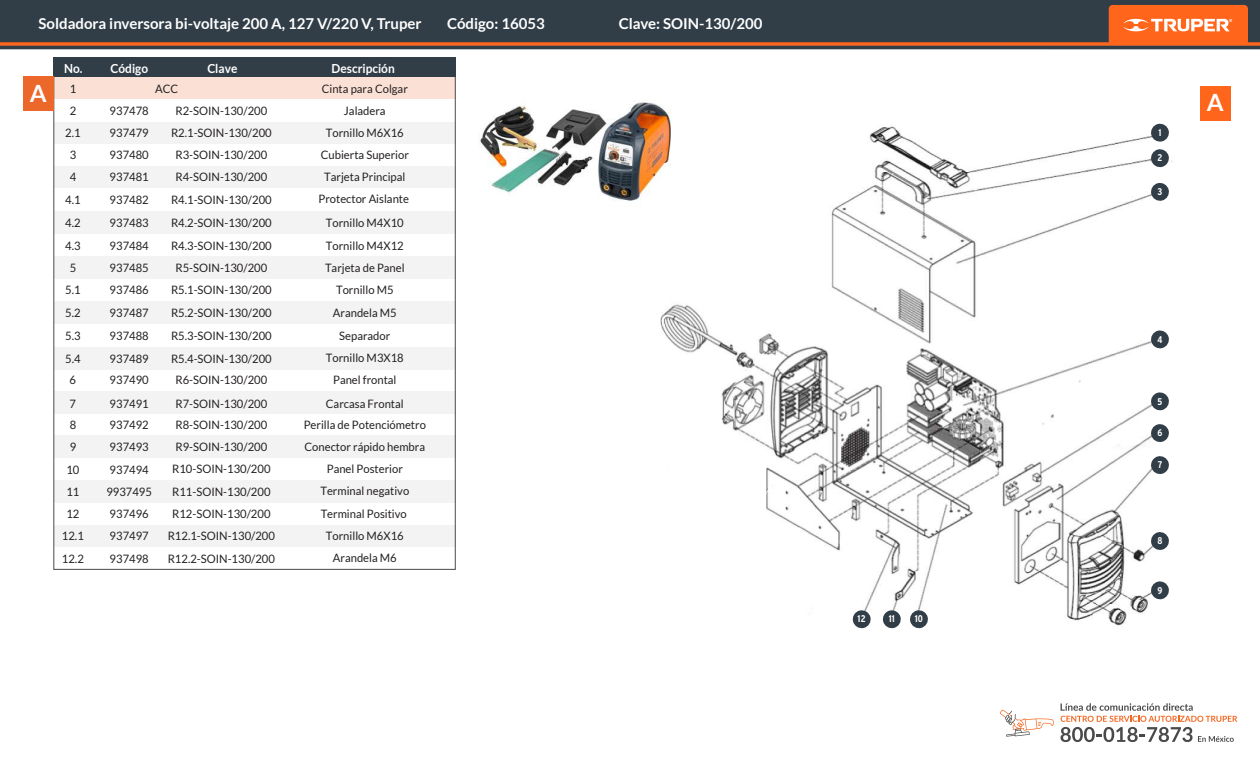
<style>
.page{position:relative;width:1260px;height:765px;background:#fff}
.page>*{position:absolute;margin:0;border:0;box-sizing:border-box;transform-origin:0 0}
.t1{font:700 23.75px "Lato";color:#fff}
.t2{font:700 15px "Lato";color:#fff}
.t3{font:700 12.5px "Lato";color:#fff;scale:.95 1}
.t4{font:11.62px/22.2px "Lato";color:#231f20}
.t5{font:700 9.75px "Interstate Condensed";color:#fff}
</style>
<div class="page">
<svg style="left:1061px;top:703px;width:176px;height:39px"></svg>
<svg style="left:1000px;top:710px;width:54px;height:27px"></svg>
<div style="left:1200px;top:86px;width:30px;height:35px;background:#ff661c"></div>
<div style="left:54px;top:525px;width:402px;height:22px;background:#f3f3f3"></div>
<div style="left:54px;top:480px;width:402px;height:23px;background:#f3f3f3"></div>
<div style="left:54px;top:392px;width:401px;height:22px;background:#f3f3f3"></div>
<div style="left:54px;top:77px;width:401px;height:23px;background:#fbe1d5"></div>
<div style="left:54px;top:99px;width:401px;height:23px;background:#fff"></div>
<div style="left:54px;top:122px;width:401px;height:23px;background:#f3f3f3"></div>
<div style="left:54px;top:144px;width:401px;height:23px;background:#fff"></div>
<div style="left:54px;top:166px;width:401px;height:23px;background:#f3f3f3"></div>
<div style="left:54px;top:212px;width:402px;height:22px;background:#f3f3f3"></div>
<div style="left:54px;top:256px;width:402px;height:23px;background:#f3f3f3"></div>
<div style="left:54px;top:302px;width:402px;height:22px;background:#f3f3f3"></div>
<div style="left:54px;top:347px;width:402px;height:22px;background:#f3f3f3"></div>
<div style="left:54px;top:436px;width:401px;height:22px;background:#f3f3f3"></div>
<div style="left:53px;top:58px;width:403px;height:19px;background:#313e48"></div>
<div style="left:23px;top:76px;width:31px;height:35px;background:#ec672a"></div>
<div style="left:0;top:0;width:1260px;height:43px;background:#313e48"></div>
<div style="left:1109px;top:5px;width:139px;height:40px;background:#ff661c;border-radius:4px"></div>
<svg style="left:0;top:42px;width:1260px;height:4px;background:#e16124"></svg>
<svg style="left:1124px;top:19px;width:108px;height:12px"></svg>
<hr style="left:0;top:46px;width:1260px;height:3px;background:#313e48">
<img style="left:660px;top:126px;width:512px;height:500px">
<svg style="left:1150px;top:123px;width:20px;height:45px"></svg>
<svg style="left:1150px;top:182px;width:20px;height:20px"></svg>
<svg style="left:1150px;top:330px;width:20px;height:19px"></svg>
<svg style="left:1150px;top:392px;width:20px;height:19px"></svg>
<svg style="left:1150px;top:423px;width:20px;height:20px"></svg>
<svg style="left:1150px;top:455px;width:20px;height:20px"></svg>
<svg style="left:1150px;top:531px;width:20px;height:20px"></svg>
<svg style="left:1150px;top:581px;width:20px;height:19px"></svg>
<svg style="left:909px;top:609px;width:20px;height:20px"></svg>
<svg style="left:882px;top:609px;width:20px;height:20px"></svg>
<svg style="left:852px;top:609px;width:20px;height:20px"></svg>
<img style="left:480px;top:102px;width:194px;height:146px">
<p class="t2" style="left:39px;top:15px;width:385px">Soldadora inversora bi-voltaje 200 A, 127 V/220 V, Truper</p>
<p class="t2" style="left:447px;top:15px;width:99px">Código: 16053</p>
<p class="t2" style="left:619px;top:15px;width:145px">Clave: SOIN-130/200</p>
<h1 class="t1" style="left:30px;top:80px;width:18px">A</h1>
<p class="t3" style="left:64px;top:61px;width:90px">No. Código</p>
<p class="t3" style="left:207px;top:61px;width:33px">Clave</p>
<p class="t3" style="left:332px;top:61px;width:68px">Descripción</p>
<p class="t4" style="left:70px;top:77px;width:8px">1</p>
<p class="t4" style="left:175px;top:77px;width:93px;text-indent:-20px">ACC<br>R2-SOIN-130/200</p>
<p class="t4" style="left:70px;top:100px;width:8px">2</p>
<p class="t4" style="left:110px;top:99px;width:41px">937478<br>937479</p>
<p class="t4" style="left:171px;top:122px;width:102px">R2.1-SOIN-130/200</p>
<p class="t4" style="left:65px;top:122px;width:17px;line-height:21.9px;text-align:center">2.1<br>3<br>4</p>
<p class="t4" style="left:65px;top:188px;width:17px;line-height:23px;text-align:justify">4.1<br>4.2<br>4.3</p>
<p class="t4" style="left:65px;top:257px;width:17px;line-height:21.8px;text-align:center">5<br>5.1</p>
<p class="t4" style="left:65px;top:301px;width:17px;line-height:22.8px;text-align:justify">5.2<br>5.3<br>5.4</p>
<p class="t4" style="left:110px;top:144px;width:41px">937480</p>
<p class="t4" style="left:175px;top:144px;width:93px">R3-SOIN-130/200</p>
<p class="t4" style="left:110px;top:166px;width:41px">937481</p>
<p class="t4" style="left:175px;top:166px;width:93px">R4-SOIN-130/200</p>
<p class="t4" style="left:171px;top:189px;width:102px">R4.1-SOIN-130/200</p>
<p class="t4" style="left:110px;top:188px;width:41px;line-height:23px;text-align:justify">937482<br>937483<br>937484</p>
<p class="t4" style="left:110px;top:257px;width:41px;line-height:21.8px">937485<br>937486</p>
<p class="t4" style="left:171px;top:211px;width:102px;line-height:22.9px">R4.2-SOIN-130/200<br>R4.3-SOIN-130/200</p>
<p class="t4" style="left:175px;top:256px;width:93px">R5-SOIN-130/200</p>
<p class="t4" style="left:171px;top:278px;width:102px">R5.1-SOIN-130/200</p>
<p class="t4" style="left:110px;top:302px;width:41px">937487</p>
<p class="t4" style="left:171px;top:302px;width:102px">R5.2-SOIN-130/200</p>
<p class="t4" style="left:110px;top:324px;width:41px">937488</p>
<p class="t4" style="left:171px;top:324px;width:102px">R5.3-SOIN-130/200</p>
<p class="t4" style="left:171px;top:347px;width:102px">R5.4-SOIN-130/200</p>
<p class="t4" style="left:110px;top:347px;width:41px">937489</p>
<p class="t4" style="left:322px;top:77px;width:88px;text-align:center">Cinta para Colgar<br>Jaladera<br>Tornillo M6X16</p>
<p class="t4" style="left:319px;top:165px;width:92px;text-align:center">Tarjeta Principal<br>Protector Aislante</p>
<p class="t4" style="left:326px;top:212px;width:79px;line-height:22.9px">Tornillo M4X10<br>Tornillo M4X12</p>
<p class="t4" style="left:325px;top:257px;width:81px;line-height:21.8px;text-align:center">Tarjeta de Panel<br>Tornillo M5</p>
<p class="t4" style="left:326px;top:302px;width:79px;text-align:center">Arandela M5<br>Separador<br>Tornillo M3X18</p>
<p class="t4" style="left:321px;top:144px;width:90px">Cubierta Superior</p>
<p class="t4" style="left:70px;top:368px;width:8px">6</p>
<p class="t4" style="left:110px;top:368px;width:41px">937490</p>
<p class="t4" style="left:175px;top:368px;width:93px">R6-SOIN-130/200</p>
<p class="t4" style="left:333px;top:368px;width:65px">Panel frontal</p>
<p class="t4" style="left:70px;top:392px;width:8px">7</p>
<p class="t4" style="left:304px;top:393px;width:124px;line-height:20.8px;text-align:center">Carcasa Frontal<br>Perilla de Potenciómetro</p>
<p class="t4" style="left:175px;top:392px;width:93px">R7-SOIN-130/200</p>
<p class="t4" style="left:110px;top:392px;width:41px">937491</p>
<p class="t4" style="left:110px;top:436px;width:41px">937493</p>
<p class="t4" style="left:70px;top:414px;width:8px">8</p>
<p class="t4" style="left:110px;top:414px;width:41px">937492</p>
<p class="t4" style="left:175px;top:414px;width:93px">R8-SOIN-130/200</p>
<p class="t4" style="left:70px;top:436px;width:8px">9</p>
<p class="t4" style="left:305px;top:436px;width:122px;line-height:21.9px;text-align:center">Conector rápido hembra<br>Panel Posterior</p>
<p class="t4" style="left:172px;top:436px;width:100px">R9-SOIN-130/200<br>R10-SOIN-130/200</p>
<p class="t4" style="left:66px;top:458px;width:15px">10<br>11</p>
<p class="t4" style="left:106px;top:458px;width:47px">937494<br>9937495</p>
<p class="t4" style="left:320px;top:480px;width:90px">Terminal negativo<br>Terminal Positivo</p>
<p class="t4" style="left:172px;top:480px;width:100px">R11-SOIN-130/200</p>
<p class="t4" style="left:66px;top:503px;width:15px">12</p>
<p class="t4" style="left:110px;top:503px;width:41px">937496</p>
<p class="t4" style="left:172px;top:503px;width:100px">R12-SOIN-130/200</p>
<p class="t4" style="left:62px;top:524px;width:23px">12.1</p>
<p class="t4" style="left:110px;top:524px;width:41px">937497</p>
<p class="t4" style="left:168px;top:524px;width:109px">R12.1-SOIN-130/200</p>
<p class="t4" style="left:326px;top:524px;width:79px">Tornillo M6X16</p>
<p class="t4" style="left:62px;top:547px;width:23px">12.2</p>
<p class="t4" style="left:110px;top:547px;width:41px">937498</p>
<p class="t4" style="left:168px;top:547px;width:109px">R12.2-SOIN-130/200</p>
<p class="t4" style="left:333px;top:547px;width:65px">Arandela M6</p>
<p class="t5" style="left:858px;top:614px;width:10px">12</p>
<p class="t5" style="left:889px;top:614px;width:8px">11</p>
<p class="t5" style="left:915px;top:614px;width:10px">10</p>
<p class="t5" style="left:1158px;top:127px;width:5px">1</p>
<p class="t5" style="left:1157px;top:153px;width:7px">2</p>
<p class="t5" style="left:1157px;top:186px;width:6px">3</p>
<h1 class="t1" style="left:1207px;top:89px;width:18px">A</h1>
<p class="t5" style="left:1157px;top:334px;width:6px">4</p>
<p class="t5" style="left:1158px;top:396px;width:6px">5</p>
<p class="t5" style="left:1157px;top:427px;width:6px">6</p>
<p class="t5" style="left:1158px;top:459px;width:6px">7</p>
<p class="t5" style="left:1157px;top:535px;width:7px">8</p>
<p class="t5" style="left:1157px;top:585px;width:6px">9</p>
</div>
